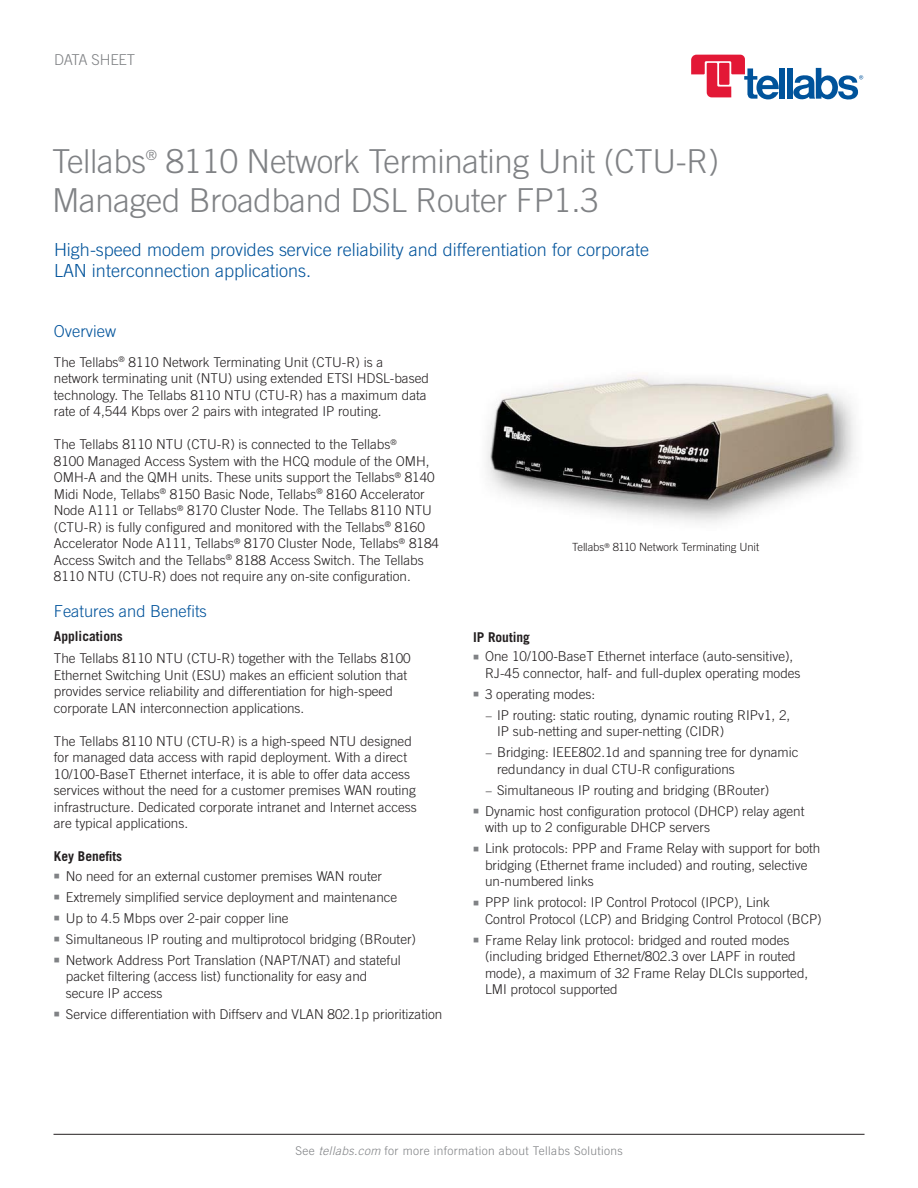
<style>
.page{position:relative;width:918px;height:1188px;background:#fff}
.page>*{position:absolute;margin:0;border:0;box-sizing:border-box;transform-origin:0 0}
.t1{font:300 33px/39px "Trade Gothic LT Std";letter-spacing:-.01em;color:#808285}
.t2{font:300 18px/21px "Trade Gothic LT Std";color:#00539b}
.t3{font:300 16.5px "Trade Gothic LT Std";color:#00539b}
.t4{font:300 15px "Trade Gothic LT Std";letter-spacing:-.01em;color:#808285}
.t5{font:300 13.95px "Trade Gothic LT Std";color:#808285}
.t6{font:300 13.5px/16.5px "Trade Gothic LT Std";color:#231f20}
.t7{font:700 13.5px "Trade Gothic LT Std";color:#231f20}
.t8{font:300 12px "Trade Gothic LT Std";letter-spacing:.03em;color:#808285}
.t9{font:300 11.25px "Trade Gothic LT Std";letter-spacing:-.005em;color:#231f20}
.s1{font-style:italic;font-size:12px}
.s2{font-style:italic}
</style>
<div class="page">
<div style="left:780px;top:68px;width:5px;height:31px;background:#00539b"></div>
<div style="left:787px;top:68px;width:6px;height:31px;background:#00539b"></div>
<svg style="left:691px;top:55px;width:88px;height:45px"></svg>
<svg style="left:793px;top:68px;width:70px;height:32px"></svg>
<hr style="left:54px;top:1134px;width:811px;height:1px;background:#231f20">
<img style="left:486px;top:375px;width:369px;height:148px">
<p class="t4" style="left:54px;top:54px;width:83px">DATA SHEET</p>
<h1 class="t1" style="left:52px;top:144px;width:669px;text-indent:114px">8110 Network Terminating Unit (CTU-R)<br>Managed Broadband DSL Router FP1.3</h1>
<h1 class="t1" style="left:52px;top:144px;width:95px">Tellabs</h1>
<p class="t5" style="left:146px;top:150px;width:13px">®</p>
<h2 class="t2" style="left:54px;top:241px;width:597px">High-speed modem provides service reliability and differentiation for corporate<br>LAN interconnection applications.</h2>
<p class="t3" style="left:54px;top:325px;width:64px">Overview</p>
<p class="t6" style="left:54px;top:355px;width:377px">The Tellabs<sup>®</sup> 8110 Network Terminating Unit (CTU-R) is a network terminating unit (NTU) using extended ETSI HDSL-based technology. The Tellabs 8110 NTU (CTU-R) has a maximum data rate of 4,544 Kbps over 2 pairs with integrated IP routing.</p>
<p class="t6" style="left:54px;top:438px;width:387px">The Tellabs 8110 NTU (CTU-R) is connected to the Tellabs<sup>®<br></sup>8100 Managed Access System with the HCQ module of the OMH, OMH-A and the QMH units. These units support the Tellabs<sup>®</sup> 8140<br>Midi Node, Tellabs<sup>®</sup> 8150 Basic Node, Tellabs<sup>®</sup> 8160 Accelerator Node A111 or Tellabs<sup>®</sup> 8170 Cluster Node. The Tellabs 8110 NTU (CTU-R) is fully configured and monitored with the Tellabs<sup>®</sup> 8160<br>Accelerator Node A111, Tellabs<sup>®</sup> 8170 Cluster Node, Tellabs<sup>®</sup> 8184<br>Access Switch and the Tellabs<sup>®</sup> 8188 Access Switch. The Tellabs 8110 NTU (CTU-R) does not require any on-site configuration.</p>
<p class="t3" style="left:54px;top:606px;width:155px">Features and Benefits</p>
<p class="t7" style="left:54px;top:631px;width:71px">Applications</p>
<p class="t6" style="left:54px;top:651px;width:358px">The Tellabs 8110 NTU (CTU-R) together with the Tellabs 8100<br>Ethernet Switching Unit (ESU) makes an efficient solution that provides service reliability and differentiation for high-speed corporate LAN interconnection applications.</p>
<p class="t6" style="left:54px;top:734px;width:365px">The Tellabs 8110 NTU (CTU-R) is a high-speed NTU designed for managed data access with rapid deployment. With a direct 10/100-BaseT Ethernet interface, it is able to offer data access services without the need for a customer premises WAN routing infrastructure. Dedicated corporate intranet and Internet access are typical applications.</p>
<p class="t7" style="left:54px;top:852px;width:70px">Key Benefits</p>
<p class="t6" style="left:66px;top:867px;width:352px;line-height:21px">No need for an external customer premises WAN router Extremely simplified service deployment and maintenance Up to 4.5 Mbps over 2-pair copper line<br>Simultaneous IP routing and multiprotocol bridging (BRouter)<br>Network Address Port Translation (NAPT/NAT) and stateful</p>
<p class="t6" style="left:66px;top:969px;width:303px">packet filtering (access list) functionality for easy and secure IP access</p>
<p class="t6" style="left:66px;top:1007px;width:378px">Service differentiation with Diffserv and VLAN 802.1p prioritization</p>
<p class="t9" style="left:572px;top:543px;width:189px">Tellabs<sup>®</sup> 8110 Network Terminating Unit</p>
<p class="t7" style="left:473px;top:632px;width:59px">IP Routing</p>
<p class="t6" style="left:485px;top:649px;width:317px">One 10/100-BaseT Ethernet interface (auto-sensitive),<br>RJ-45 connector, half- and full-duplex operating modes</p>
<p class="t6" style="left:485px;top:687px;width:112px">3 operating modes:</p>
<p class="t6" style="left:497px;top:708px;width:295px;text-indent:-12px"><span class="s1">–</span> IP routing: static routing, dynamic routing RIPv1, 2,<br>IP sub-netting and super-netting (CIDR)</p>
<p class="t6" style="left:497px;top:745px;width:303px;text-indent:-12px"><span class="s1">–</span> Bridging: IEEE802.1d and spanning tree for dynamic redundancy in dual CTU-R configurations</p>
<p class="t6" style="left:485px;top:780px;width:321px;line-height:21px"><span class="s1">–</span> Simultaneous IP routing and bridging (BRouter)<br>Dynamic host configuration protocol (DHCP) relay agent</p>
<p class="t6" style="left:485px;top:818px;width:337px;line-height:21px">with up to 2 configurable DHCP servers<br>Link protocols: PPP and Frame Relay with support for both</p>
<p class="t6" style="left:485px;top:858px;width:324px">bridging (Ethernet frame included) and routing, selective un-numbered links</p>
<p class="t6" style="left:485px;top:895px;width:338px">PPP link protocol: IP Control Protocol (IPCP), Link<br>Control Protocol (LCP) and Bridging Control Protocol (BCP)</p>
<p class="t6" style="left:485px;top:933px;width:325px">Frame Relay link protocol: bridged and routed modes (including bridged Ethernet/802.3 over LAPF in routed mode), a maximum of 32 Frame Relay DLCIs supported, LMI protocol supported</p>
<p class="t8" style="left:295px;top:1147px;width:329px">See <span class="s2">tellabs.com</span> for more information about Tellabs Solutions</p>
</div>
